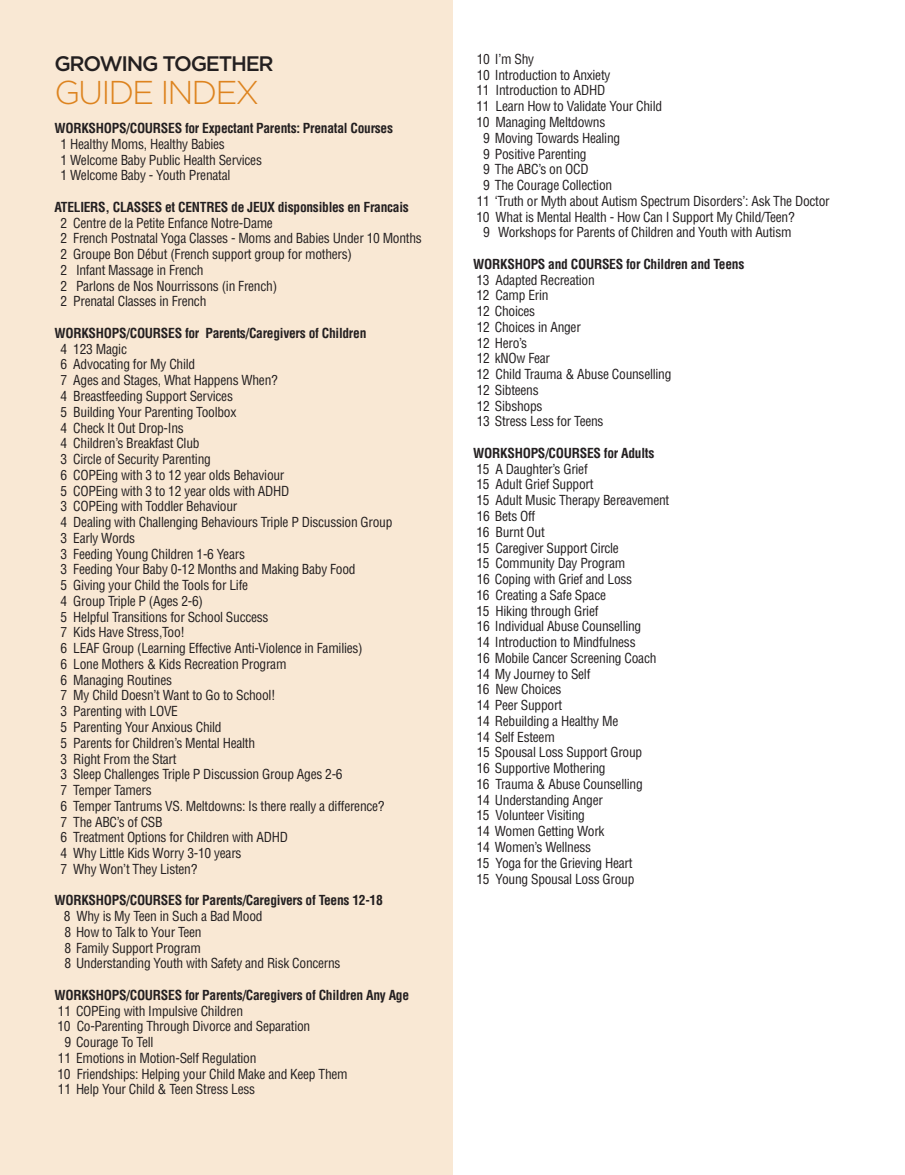
<style>
.page{position:relative;width:905px;height:1175px;background:#fff}
.page>*{position:absolute;margin:0;border:0;box-sizing:border-box;transform-origin:0 0}
.t1{font:300 33px "Gotham";letter-spacing:-.06em;color:#dd831e}
.t2{font:500 21px "Gotham";letter-spacing:-.06em;color:#231f20}
.t3{font:condensed 13.5px/15.8px "Helvetica LT Std";letter-spacing:-.02em;color:#231f20}
.t4{font:700 condensed 13.5px "Helvetica LT Std";letter-spacing:-.02em;color:#231f20}
</style>
<div class="page">
<div style="left:0;top:0;width:14px;height:1174px;background:#f9e8d4"></div>
<div style="left:14px;top:0;width:438px;height:1174px;background:#f9e8d4"></div>
<h2 class="t2" style="left:54px;top:50px;width:221px">GROWING TOGETHER</h2>
<h1 class="t1" style="left:54px;top:71px;width:206px">GUIDE INDEX</h1>
<p class="t4" style="left:54px;top:120px;width:340px">WORKSHOPS/COURSES for Expectant Parents: Prenatal Courses</p>
<p class="t3" style="left:61px;top:136px;width:203px">1 Healthy Moms, Healthy Babies<br>1 Welcome Baby Public Health Services<br>1 Welcome Baby - Youth Prenatal</p>
<p class="t4" style="left:54px;top:198px;width:356px">ATELIERS, CLASSES et CENTRES de JEUX disponsibles en Francais</p>
<p class="t3" style="left:61px;top:215px;width:363px">2 Centre de la Petite Enfance Notre-Dame<br>2 French Postnatal Yoga Classes - Moms and Babies Under 10 Months 2 Groupe Bon Début (French support group for mothers)<br>2 Infant Massage in French<br>2 Parlons de Nos Nourrissons (in French)<br>2 Prenatal Classes in French</p>
<p class="t4" style="left:54px;top:324px;width:313px">WORKSHOPS/COURSES for Parents/Caregivers of Children</p>
<p class="t3" style="left:61px;top:341px;width:333px">4 123 Magic<br>6 Advocating for My Child<br>7 Ages and Stages, What Happens When?<br>4 Breastfeeding Support Services<br>5 Building Your Parenting Toolbox<br>4 Check It Out Drop-Ins<br>4 Children’s Breakfast Club<br>3 Circle of Security Parenting<br>6 COPEing with 3 to 12 year olds Behaviour<br>5 COPEing with 3 to 12 year olds with ADHD<br>3 COPEing with Toddler Behaviour<br>4 Dealing with Challenging Behaviours Triple P Discussion Group 3 Early Words<br>3 Feeding Young Children 1-6 Years<br>3 Feeding Your Baby 0-12 Months and Making Baby Food<br>5 Giving your Child the Tools for Life<br>4 Group Triple P (Ages 2-6)<br>5 Helpful Transitions for School Success<br>7 Kids Have Stress,Too!<br>6 LEAF Group (Learning Effective Anti-Violence in Families)<br>6 Lone Mothers &amp; Kids Recreation Program<br>6 Managing Routines<br>7 My Child Doesn’t Want to Go to School!<br>3 Parenting with LOVE<br>5 Parenting Your Anxious Child<br>5 Parents for Children’s Mental Health<br>3 Right From the Start<br>3 Sleep Challenges Triple P Discussion Group Ages 2-6<br>7 Temper Tamers<br>6 Temper Tantrums VS. Meltdowns: Is there really a difference?<br>7 The ABC’s of CSB<br>6 Treatment Options for Children with ADHD<br>4 Why Little Kids Worry 3-10 years<br>7 Why Won’t They Listen?</p>
<p class="t4" style="left:54px;top:892px;width:330px">WORKSHOPS/COURSES for Parents/Caregivers of Teens 12-18</p>
<p class="t3" style="left:64px;top:908px;width:278px">8 Why is My Teen in Such a Bad Mood<br>8 How to Talk to Your Teen<br>8 Family Support Program<br>8 Understanding Youth with Safety and Risk Concerns</p>
<p class="t4" style="left:54px;top:986px;width:356px">WORKSHOPS/COURSES for Parents/Caregivers of Children Any Age</p>
<p class="t3" style="left:58px;top:1002px;width:187px">11 COPEing with Impulsive Children</p>
<p class="t3" style="left:57px;top:1018px;width:254px">10 Co-Parenting Through Divorce and Separation</p>
<p class="t3" style="left:64px;top:1034px;width:91px">9 Courage To Tell</p>
<p class="t3" style="left:58px;top:1050px;width:200px">11 Emotions in Motion-Self Regulation</p>
<p class="t3" style="left:57px;top:1065px;width:292px">10 Friendships: Helping your Child Make and Keep Them</p>
<p class="t3" style="left:58px;top:1081px;width:199px">11 Help Your Child &amp; Teen Stress Less</p>
<p class="t3" style="left:477px;top:51px;width:59px">10 I’m Shy</p>
<p class="t3" style="left:477px;top:67px;width:135px">10 Introduction to Anxiety</p>
<p class="t3" style="left:476px;top:83px;width:130px">11 Introduction to ADHD</p>
<p class="t3" style="left:476px;top:98px;width:187px">11 Learn How to Validate Your Child</p>
<p class="t3" style="left:476px;top:114px;width:130px">10 Managing Meltdowns</p>
<p class="t3" style="left:483px;top:130px;width:138px">9 Moving Towards Healing</p>
<p class="t3" style="left:483px;top:146px;width:105px">9 Positive Parenting</p>
<p class="t3" style="left:483px;top:161px;width:107px">9 The ABC’s on OCD</p>
<p class="t3" style="left:483px;top:177px;width:130px">9 The Courage Collection</p>
<p class="t3" style="left:477px;top:193px;width:354px">11 ‘Truth or Myth about Autism Spectrum Disorders’: Ask The Doctor</p>
<p class="t3" style="left:476px;top:209px;width:320px">10 What is Mental Health - How Can I Support My Child/Teen?</p>
<p class="t3" style="left:483px;top:224px;width:310px">9 Workshops for Parents of Children and Youth with Autism</p>
<p class="t4" style="left:473px;top:255px;width:272px">WORKSHOPS and COURSES for Children and Teens</p>
<p class="t3" style="left:476px;top:272px;width:197px">13 Adapted Recreation<br>12 Camp Erin<br>12 Choices<br>12 Choices in Anger<br>12 Hero’s<br>12 kNOw Fear<br>12 Child Trauma &amp; Abuse Counselling<br>12 Sibteens<br>12 Sibshops<br>13 Stress Less for Teens</p>
<p class="t4" style="left:473px;top:444px;width:182px">WORKSHOPS/COURSES for Adults</p>
<p class="t3" style="left:476px;top:461px;width:194px">15 A Daughter’s Grief<br>15 Adult Grief Support<br>15 Adult Music Therapy Bereavement<br>16 Bets Off<br>16 Burnt Out<br>15 Caregiver Support Circle<br>15 Community Day Program<br>16 Coping with Grief and Loss<br>16 Creating a Safe Space<br>15 Hiking through Grief<br>16 Individual Abuse Counselling<br>14 Introduction to Mindfulness<br>16 Mobile Cancer Screening Coach<br>14 My Journey to Self<br>16 New Choices<br>14 Peer Support<br>14 Rebuilding a Healthy Me<br>14 Self Esteem<br>15 Spousal Loss Support Group<br>16 Supportive Mothering<br>16 Trauma &amp; Abuse Counselling<br>14 Understanding Anger<br>15 Volunteer Visiting<br>14 Women Getting Work<br>14 Women’s Wellness<br>15 Yoga for the Grieving Heart<br>15 Young Spousal Loss Group</p>
</div>
